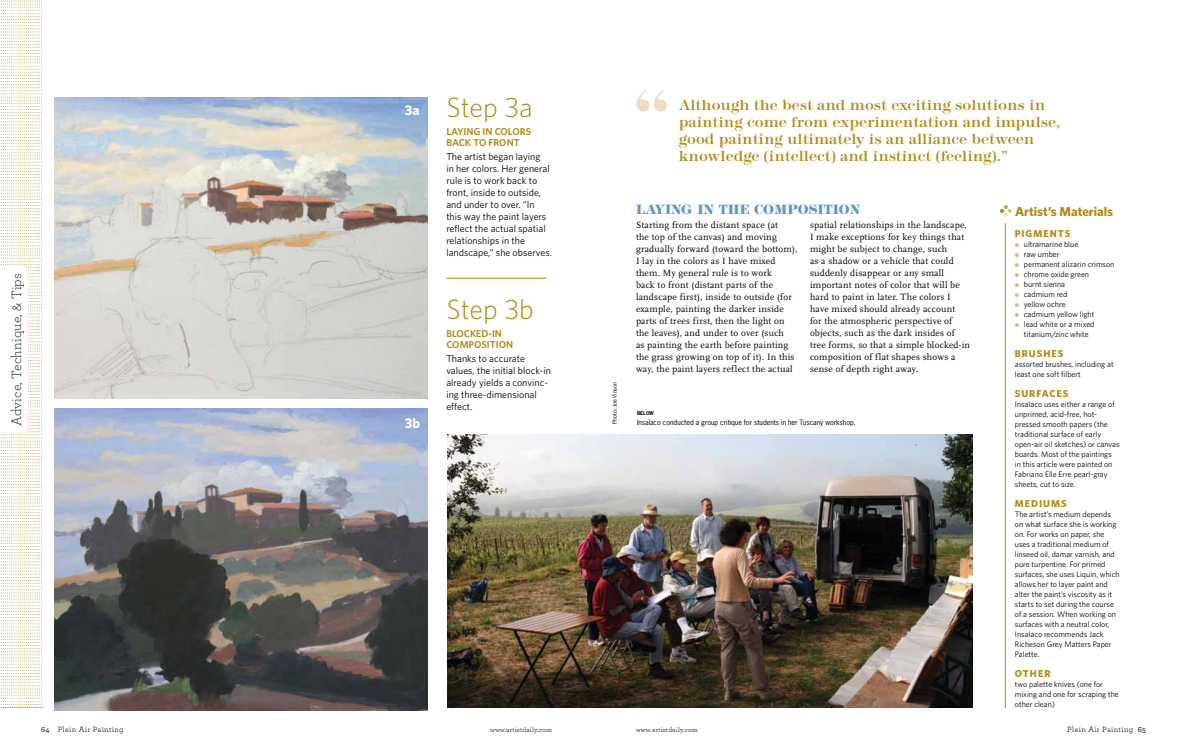
<style>
.page{position:relative;width:1188px;height:756px;background:#fff}
.page>*{position:absolute;margin:0;border:0;box-sizing:border-box;transform-origin:0 0}
.t1{font:800 70px "Modern Two Sxtn ITC Std";color:#e0c896}
.t2{font:300 28px "Whitney";color:#b18915}
.t3{font:500 15px/17px "Modern Two Sxtn ITC Std";color:#b18915}
.t4{font:300 14px "Archer";letter-spacing:.01em;color:#000}
.t5{font:800 14px "Modern Two Sxtn ITC Std";color:#5a98c8}
.t6{font:700 14px "Whitney";color:#fff}
.t7{font:700 13px "Whitney";color:#b18915}
.t8{font:10px/12px "Whitney";color:#000}
.t9{font:600 10px/11px "Whitney";color:#b18915}
.t10{font:700 10px "Whitney";letter-spacing:.1em;color:#b18915}
.t11{font:9.5px/12px "Scala Pro";letter-spacing:.02em;color:#000}
.t12{font:8px/10px "Whitney";color:#000}
.t13{font:8px "Archer";letter-spacing:.04em;color:#000}
.t14{font:7px "News Gothic Std";color:#000}
.t15{font:7px "Archer";letter-spacing:.025em;color:#000}
.t16{font:5.5px "News Gothic Std";color:#000}
.t17{font:700 5px "News Gothic Std";color:#000}
.s1{font-style:italic}
.s2{color:#d8bc81}
.s3{font-weight:500}
</style>
<div class="page">
<svg style="left:1px;top:0;width:41px;height:708px"></svg>
<div style="left:0;top:267px;width:27px;height:165px;background:#fff"></div>
<img style="left:54px;top:97px;width:373px;height:302px">
<img style="left:54px;top:409px;width:374px;height:301px">
<img style="left:448px;top:434px;width:524px;height:274px">
<svg style="left:1000px;top:205px;width:12px;height:12px"></svg>
<hr style="left:1005px;top:223px;width:1px;height:485px;background:#b18915">
<hr style="left:446px;top:278px;width:100px;height:1px;background:#b18915">
<h3 class="t4" style="left:7px;top:426px;width:154px;rotate:-90deg">Advice, Technique, &amp; Tips</h3>
<h3 class="t6" style="left:405px;top:101px;width:16px">3A</h3>
<h3 class="t6" style="left:405px;top:413px;width:17px">3B</h3>
<h2 class="t2" style="left:446px;top:88px;width:88px">Step 3a</h2>
<p class="t9" style="left:446px;top:126px;width:86px">LAYING IN COLORS<br>BACK TO FRONT</p>
<p class="t8" style="left:446px;top:150px;width:107px">The artist began laying<br>in her colors. Her general rule is to work back to front, inside to outside, and under to over. “In this way the paint layers reflect the actual spatial relationships in the landscape,” she observes.</p>
<h2 class="t2" style="left:446px;top:291px;width:89px">Step 3b</h2>
<p class="t9" style="left:446px;top:328px;width:68px">BLOCKED-I N<br>COMPOSITION</p>
<p class="t8" style="left:446px;top:353px;width:106px">Thanks to accurate values, the initial block-in already yields a convinc&shy;ing three-dimensional effect.</p>
<p class="t16" style="left:611px;top:424px;width:43px;rotate:-90deg">Photo: Joe Vinson</p>
<h1 class="t1" style="left:633px;top:73px;width:40px">“</h1>
<h3 class="t3" style="left:679px;top:97px;width:383px">Although the best and most exciting solutions in painting come from experimentation and impulse, good painting ultimately is an alliance between knowledge (intellect) and instinct (feeling).”</h3>
<h3 class="t5" style="left:636px;top:201px;width:226px">LAYING IN THE COMPOSITION</h3>
<p class="t11" style="left:636px;top:219px;width:163px">Starting from the distant space (at<br>the top of the canvas) and moving gradually forward (toward the bottom), I lay in the colors as I have mixed them<span class="s1">.</span> My general rule is to work<br>back to front (distant parts of the landscape first), inside to outside (for example, painting the darker inside parts of trees first, then the light on the leaves), and under to over (such<br>as painting the earth before painting the grass growing on top of it). In this way, the paint layers reflect the actual</p>
<p class="t11" style="left:810px;top:219px;width:162px">spatial relationships in the landscape.<br>I make exceptions for key things that might be subject to change, such<br>as a shadow or a vehicle that could suddenly disappear or any small important notes of color that will be hard to paint in later. The colors I have mixed should already account<br>for the atmospheric perspective of objects, such as the dark insides of tree forms, so that a simple blocked-in composition of flat shapes shows a sense of depth right away.</p>
<p class="t17" style="left:637px;top:410px;width:18px">BELOW</p>
<p class="t14" style="left:637px;top:418px;width:220px">Insalaco conducted a group critique for students in her Tuscany workshop.</p>
<h3 class="t7" style="left:1015px;top:203px;width:100px">ARTIST’S MATERIALS</h3>
<p class="t10" style="left:1015px;top:227px;width:57px">PIGMENTS</p>
<p class="t12" style="left:1015px;top:239px;width:65px"><span class="s2">●</span> ultramarine blue</p>
<p class="t12" style="left:1015px;top:249px;width:46px"><span class="s2">●</span> raw umber</p>
<p class="t12" style="left:1015px;top:259px;width:101px"><span class="s2">●</span> permanent alizarin crimson</p>
<p class="t12" style="left:1015px;top:269px;width:76px"><span class="s2">●</span> chrome oxide green</p>
<p class="t12" style="left:1015px;top:279px;width:52px"><span class="s2">●</span> burnt sienna</p>
<p class="t12" style="left:1015px;top:289px;width:54px"><span class="s2">●</span> cadmium red</p>
<p class="t12" style="left:1015px;top:299px;width:52px"><span class="s2">●</span> yellow ochre</p>
<p class="t12" style="left:1015px;top:309px;width:81px"><span class="s2">●</span> cadmium yellow light</p>
<p class="t12" style="left:1015px;top:319px;width:81px;text-align:center"><span class="s2">●</span> lead white or a mixed titanium/zinc white</p>
<p class="t10" style="left:1015px;top:347px;width:50px">BRUSHES</p>
<p class="t12" style="left:1015px;top:359px;width:100px">assorted brushes, including at least one soft filbert</p>
<p class="t10" style="left:1015px;top:387px;width:55px">SURFACES</p>
<p class="t12" style="left:1015px;top:399px;width:106px">Insalaco uses either a range of unprimed, acid-free, hot&shy;pressed smooth papers (the traditional surface of early open-air oil sketches) or canvas boards. Most of the paintings in this article were painted on<br>Fabriano Elle Erre pearl-gray sheets, cut to size.</p>
<p class="t10" style="left:1015px;top:497px;width:53px">MEDIUMS</p>
<p class="t12" style="left:1015px;top:509px;width:106px">The artist’s medium depends on what surface she is working on. For works on paper, she uses a traditional medium of linseed oil, damar varnish, and pure turpentine. For primed surfaces, she uses Liquin, which allows her to layer paint and alter the paint’s viscosity as it starts to set during the course of a session. When working on surfaces with a neutral color,<br>Insalaco recommends Jack<br>Richeson Grey Matters Paper<br>Palette.</p>
<p class="t10" style="left:1015px;top:667px;width:37px">OTHER</p>
<p class="t12" style="left:1015px;top:679px;width:105px">two palette knives (one for mixing and one for scraping the other clean)</p>
<p class="t13" style="left:41px;top:724px;width:84px"><span class="s3">64</span> Plein Air Painting</p>
<p class="t15" style="left:490px;top:725px;width:63px">www.artistdaily.com</p>
<p class="t15" style="left:636px;top:725px;width:63px">www.artistdaily.com</p>
<p class="t13" style="left:1067px;top:724px;width:80px">Plein Air Painting <span class="s3">65</span></p>
</div>
